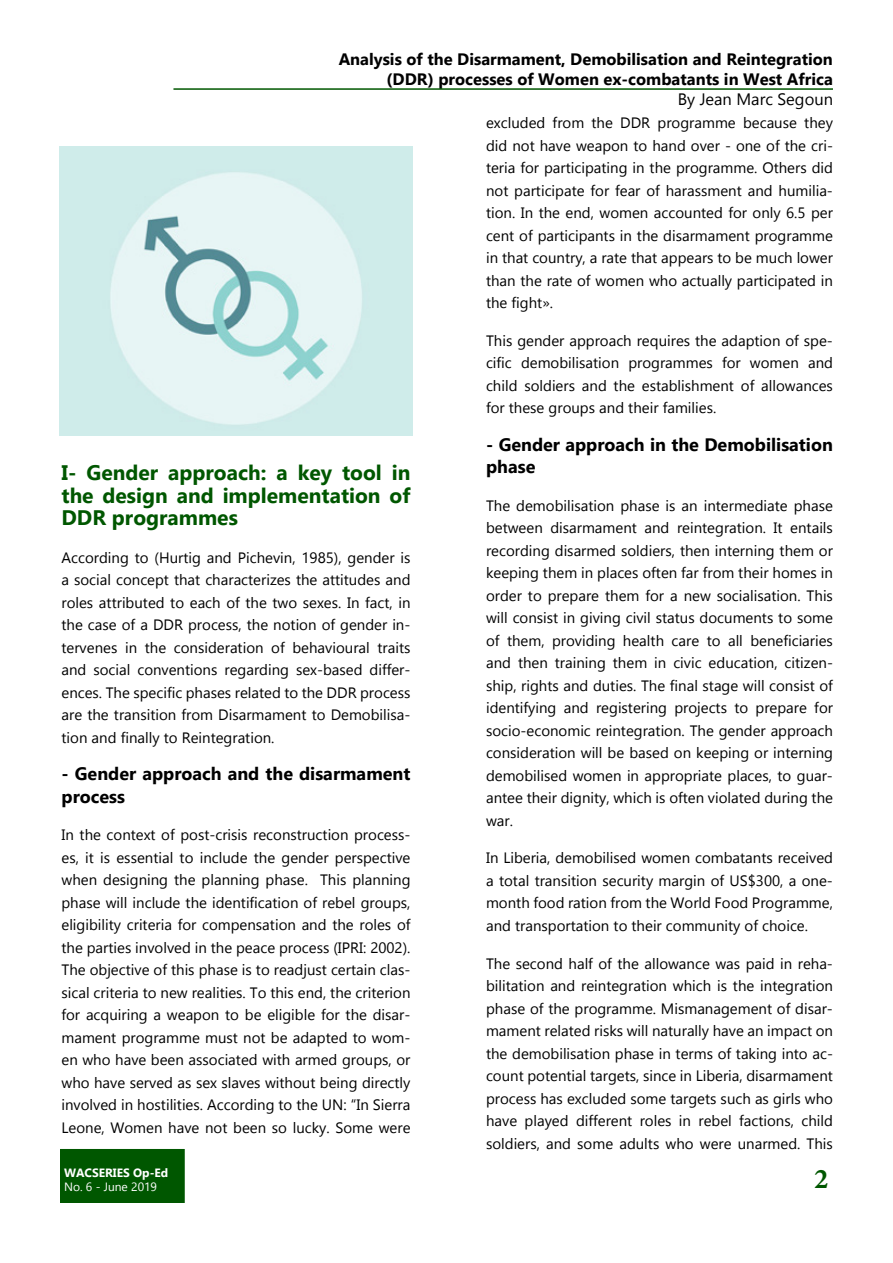
<style>
.page{position:relative;width:893px;height:1263px;background:#fff}
.page>*{position:absolute;margin:0;border:0;box-sizing:border-box;transform-origin:0 0}
.t1{font:700 28.5px "Minion Pro";color:#005700}
.t2{font:700 21px/22.5px "Gadugi";color:#005700;text-align:justify}
.t3{font:700 18px/22.5px "Gadugi";color:#000}
.t4{font:700 16.5px/19.8px "Gadugi";color:#000;text-align:right}
.t5{font:16.5px "Gadugi";color:#000}
.t6{font:15px/22.5px "Gadugi";color:#000;text-align:justify}
.t7{font:12px "Gadugi";color:#fff}
.t8{font:700 12px "Gadugi";color:#fff}
</style>
<div class="page">
<img style="left:60px;top:147px;width:352px;height:289px">
<hr style="left:173px;top:88px;width:660px;height:2px;background:#005700">
<div style="left:60px;top:1149px;width:124px;height:54px;background:#005700"></div>
<p class="t4" style="left:339px;top:49px;width:496px">Analysis of the Disarmament, Demobilisation and Reintegration (DDR) processes of Women ex-combatants in West Africa</p>
<p class="t5" style="left:678px;top:89px;width:157px">By Jean Marc Segoun</p>
<h2 class="t2" style="left:62px;top:462px;width:350px">I- Gender approach: a key tool in the design and implementation of DDR programmes</h2>
<p class="t6" style="left:62px;top:546px;width:350px">According to (Hurtig and Pichevin, 1985), gender is a social concept that characterizes the attitudes and roles attributed to each of the two sexes. In fact, in the case of a DDR process, the notion of gender in&shy;tervenes in the consideration of behavioural traits and social conventions regarding sex-based differ&shy;ences. The specific phases related to the DDR process are the transition from Disarmament to Demobilisa&shy;tion and finally to Reintegration.</p>
<p class="t3" style="left:62px;top:763px;width:350px">- Gender approach and the disarmament process</p>
<p class="t6" style="left:62px;top:824px;width:350px">In the context of post-crisis reconstruction process&shy;es, it is essential to include the gender perspective when designing the planning phase. This planning phase will include the identification of rebel groups, eligibility criteria for compensation and the roles of the parties involved in the peace process (IPRI: 2002).<br>The objective of this phase is to readjust certain clas&shy;sical criteria to new realities. To this end, the criterion for acquiring a weapon to be eligible for the disar&shy;mament programme must not be adapted to wom&shy;en who have been associated with armed groups, or who have served as sex slaves without being directly involved in hostilities. According to the UN: “In Sierra Leone, Women have not been so lucky. Some were</p>
<p class="t8" style="left:64px;top:1165px;width:106px">WACSERIES Op-Ed</p>
<p class="t7" style="left:86px;top:1179px;width:44px">3 April</p>
<p class="t7" style="left:64px;top:1179px;width:95px">No. 6 - June 2019</p>
<p class="t6" style="left:486px;top:112px;width:348px">excluded from the DDR programme because they did not have weapon to hand over - one of the cri&shy;teria for participating in the programme. Others did not participate for fear of harassment and humilia&shy;tion. In the end, women accounted for only 6.5 per cent of participants in the disarmament programme in that country, a rate that appears to be much lower than the rate of women who actually participated in the fight».</p>
<p class="t6" style="left:486px;top:329px;width:348px">This gender approach requires the adaption of spe&shy;cific demobilisation programmes for women and child soldiers and the establishment of allowances for these groups and their families.</p>
<p class="t3" style="left:486px;top:433px;width:348px">- Gender approach in the Demobilisation phase</p>
<p class="t6" style="left:486px;top:494px;width:348px">The demobilisation phase is an intermediate phase between disarmament and reintegration. It entails recording disarmed soldiers, then interning them or keeping them in places often far from their homes in order to prepare them for a new socialisation. This will consist in giving civil status documents to some of them, providing health care to all beneficiaries and then training them in civic education, citizen&shy;ship, rights and duties. The final stage will consist of identifying and registering projects to prepare for socio-economic reintegration. The gender approach consideration will be based on keeping or interning demobilised women in appropriate places, to guar&shy;antee their dignity, which is often violated during the war.</p>
<p class="t6" style="left:486px;top:847px;width:348px">In Liberia, demobilised women combatants received a total transition security margin of US$300, a one&shy;month food ration from the World Food Programme, and transportation to their community of choice.</p>
<p class="t6" style="left:486px;top:952px;width:348px">The second half of the allowance was paid in reha&shy;bilitation and reintegration which is the integration phase of the programme. Mismanagement of disar&shy;mament related risks will naturally have an impact on the demobilisation phase in terms of taking into ac&shy;count potential targets, since in Liberia, disarmament process has excluded some targets such as girls who have played different roles in rebel factions, child soldiers, and some adults who were unarmed. This</p>
<h1 class="t1" style="left:814px;top:1159px;width:16px">2</h1>
</div>
